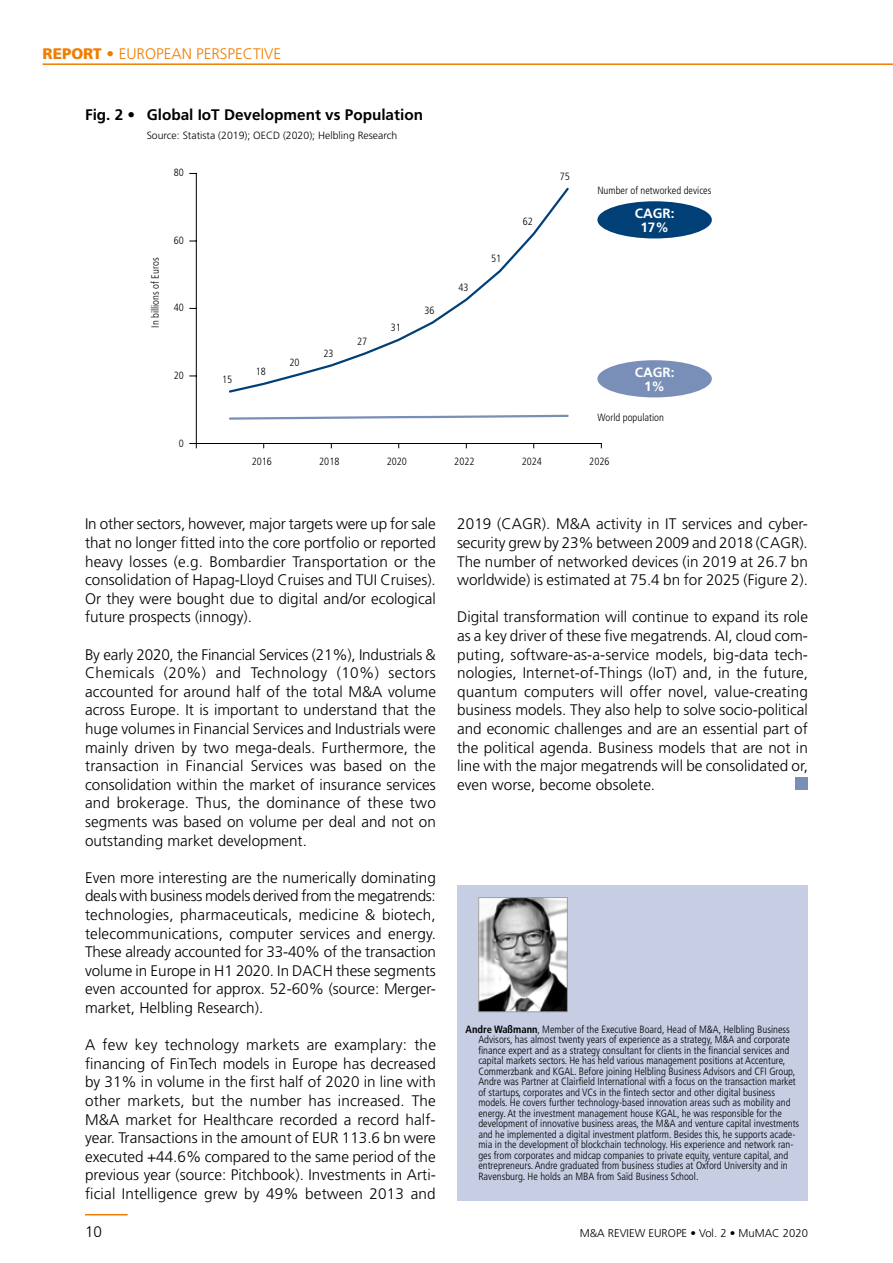
<style>
.page{position:relative;width:893px;height:1263px;background:#fff}
.page>*{position:absolute;margin:0;border:0;box-sizing:border-box;transform-origin:0 0}
.t1{font:300 15.3px/18.6px "Frutiger";color:#000;text-align:justify}
.t2{font:700 15.3px "Frutiger";color:#000}
.t3{font:300 15.3px "Frutiger";color:#f07d00}
.t4{font:700 13.5px/13.5px "Frutiger";color:#fff;text-align:center}
.t5{font:300 11.25px "Frutiger";color:#000}
.t6{font:300 condensed 10.5px/10.5px "Frutiger";color:#000}
.t7{font:300 10.5px "Frutiger";color:#000}
.s1{font-weight:900}
.s2{font-weight:700}
</style>
<div class="page">
<hr style="left:85px;top:1214px;width:43px;height:1px;background:#f07d00">
<hr style="left:43px;top:63px;width:850px;height:2px;background:#f07d00">
<div style="left:795px;top:777px;width:13px;height:13px;background:#798fb7"></div>
<div style="left:457px;top:884px;width:351px;height:316px;background:#c7cee3"></div>
<img style="left:480px;top:899px;width:86px;height:111px">
<div style="left:478px;top:897px;width:90px;height:115px;border:1px solid #9d9d9c"></div>
<div style="left:597px;top:201px;width:115px;height:37px;background:#004077;border-radius:50%"></div>
<div style="left:597px;top:360px;width:115px;height:37px;background:#798fb7;border-radius:50%"></div>
<svg style="left:229px;top:414px;width:340px;height:6px"></svg>
<svg style="left:229px;top:187px;width:340px;height:206px"></svg>
<hr style="left:196px;top:173px;width:1px;height:270px;background:#000">
<hr style="left:196px;top:443px;width:405px;height:1px;background:#000">
<svg style="left:190px;top:443px;width:7px;height:5px"></svg>
<p class="t3" style="left:43px;top:47px;width:240px"><span class="s1">REPORT •</span> EUROPEAN PERSPECTIVE</p>
<p class="t2" style="left:85px;top:109px;width:339px">Fig. 2 • Global IoT Development vs Population</p>
<p class="t7" style="left:147px;top:131px;width:252px">Source: Statista (2019); OECD (2020); Helbling Research</p>
<p class="t6" style="left:174px;top:168px;width:12px">80</p>
<p class="t6" style="left:151px;top:328px;width:72px;rotate:-90deg">In billions of Euros</p>
<p class="t6" style="left:174px;top:236px;width:12px">60</p>
<p class="t6" style="left:174px;top:303px;width:12px">40</p>
<p class="t6" style="left:174px;top:371px;width:12px">20</p>
<p class="t6" style="left:179px;top:438px;width:7px">0</p>
<p class="t6" style="left:222px;top:375px;width:12px">15</p>
<p class="t6" style="left:256px;top:367px;width:12px">18</p>
<p class="t6" style="left:290px;top:358px;width:12px">20</p>
<p class="t6" style="left:323px;top:349px;width:12px">23</p>
<p class="t6" style="left:357px;top:337px;width:12px">27</p>
<p class="t6" style="left:391px;top:323px;width:12px">31</p>
<p class="t6" style="left:425px;top:306px;width:12px">36</p>
<p class="t6" style="left:458px;top:283px;width:12px">43</p>
<p class="t6" style="left:491px;top:254px;width:12px">51</p>
<p class="t6" style="left:523px;top:217px;width:12px">62</p>
<p class="t6" style="left:560px;top:172px;width:12px">75</p>
<p class="t6" style="left:597px;top:186px;width:115px">Number of networked devices</p>
<p class="t4" style="left:635px;top:207px;width:41px">CAGR:<br>17%</p>
<p class="t4" style="left:635px;top:366px;width:41px">CAGR:<br>1%</p>
<p class="t6" style="left:597px;top:413px;width:68px">World population</p>
<p class="t6" style="left:252px;top:457px;width:22px">2016</p>
<p class="t6" style="left:319px;top:457px;width:22px">2018</p>
<p class="t6" style="left:387px;top:457px;width:22px">2020</p>
<p class="t6" style="left:454px;top:457px;width:22px">2022</p>
<p class="t6" style="left:522px;top:457px;width:22px">2024</p>
<p class="t6" style="left:589px;top:457px;width:22px">2026</p>
<p class="t1" style="left:85px;top:516px;width:352px">In other sectors, however, major targets were up for sale that no longer fitted into the core portfolio or reported heavy losses (e.g. Bombardier Transportation or the consolidation of Hapag-Lloyd Cruises and TUI Cruises).<br>Or they were bought due to digital and/or ecological future prospects (innogy).</p>
<p class="t1" style="left:85px;top:646px;width:353px">By early 2020, the Financial Services (21%), Industrials &amp; Chemicals (20%) and Technology (10%) sectors accoun ted for around half of the total M&amp;A volume across Europe. It is important to understand that the huge volumes in Financial Services and Industrials were mainly driven by two mega-deals. Furthermore, the transaction in Financial Services was based on the consolidation within the market of insurance services and brokerage. Thus, the dominance of these two segments was based on volume per deal and not on outstanding market development.</p>
<p class="t1" style="left:85px;top:869px;width:352px">Even more interesting are the numerically dominating deals with business models derived from the mega trends: technologies, pharmaceuticals, medicine &amp; biotech, telecommunications, computer services and energy.<br>These already accounted for 33-40% of the transaction volume in Europe in H1 2020. In DACH these segments even accounted for approx. 52-60% (source: Merger&shy;market, Helbling Research).</p>
<p class="t1" style="left:85px;top:1037px;width:352px">A few key technology markets are examplary: the finan cing of FinTech models in Europe has decreased by 31% in volume in the first half of 2020 in line with other markets, but the number has increased. The M&amp;A market for Healthcare recorded a record half&shy;year. Transactions in the amount of EUR 113.6 bn were executed +44.6% compared to the same period of the previous year (source: Pitchbook). Investments in Arti&shy;ficial Intelligence grew by 49% between 2013 and</p>
<p class="t1" style="left:457px;top:516px;width:352px">2019 (CAGR). M&amp;A activity in IT services and cyber&shy;security grew by 23% between 2009 and 2018 (CAGR).<br>The number of networked devices (in 2019 at 26.7 bn worldwide) is estimated at 75.4 bn for 2025 (Figure 2).</p>
<p class="t1" style="left:457px;top:609px;width:353px">Digital transformation will continue to expand its role as a key driver of these five megatrends. AI, cloud com&shy;puting, software-as-a-service models, big-data tech&shy;nologies, Internet-of-Things (IoT) and, in the future, quantum computers will offer novel, value-creating business models. They also help to solve socio-political and economic challenges and are an essential part of the political agenda. Business models that are not in line with the major megatrends will be consolidated or, even worse, become obsolete.</p>
<p class="t6" style="left:478px;top:1025px;width:322px;text-indent:-13px"><span class="s2">Andre Waßmann</span>, Member of the Executive Board, Head of M&amp;A, Helbling Business Advisors, has almost twenty years of experience as a strategy, M&amp;A and corporate finance expert and as a strategy consultant for clients in the financial services and capital markets sectors. He has held various management positions at Accenture, Commerzbank and KGAL. Before joining Helbling Business Advisors and CFI Group, Andre was Partner at Clairfield International with a focus on the transaction market of startups, corporates and VCs in the fintech sector and other digital business models. He covers further technology-based innovation areas such as mobility and energy. At the investment management house KGAL, he was responsible for the development of innovative business areas, the M&amp;A and venture capital investments and he implemented a digital investment platform. Besides this, he supports acade&shy;mia in the development of blockchain technology. His experience and network ran&shy;ges from corporates and midcap companies to private equity, venture capital, and entrepreneurs. Andre graduated from business studies at Oxford University and in Ravensburg. He holds an MBA from Saïd Business School.</p>
<p class="t1" style="left:85px;top:1223px;width:19px">10</p>
<p class="t5" style="left:580px;top:1228px;width:230px">M&amp;A REVIEW EUROPE • Vol. 2 • MuMAC 2020</p>
</div>
